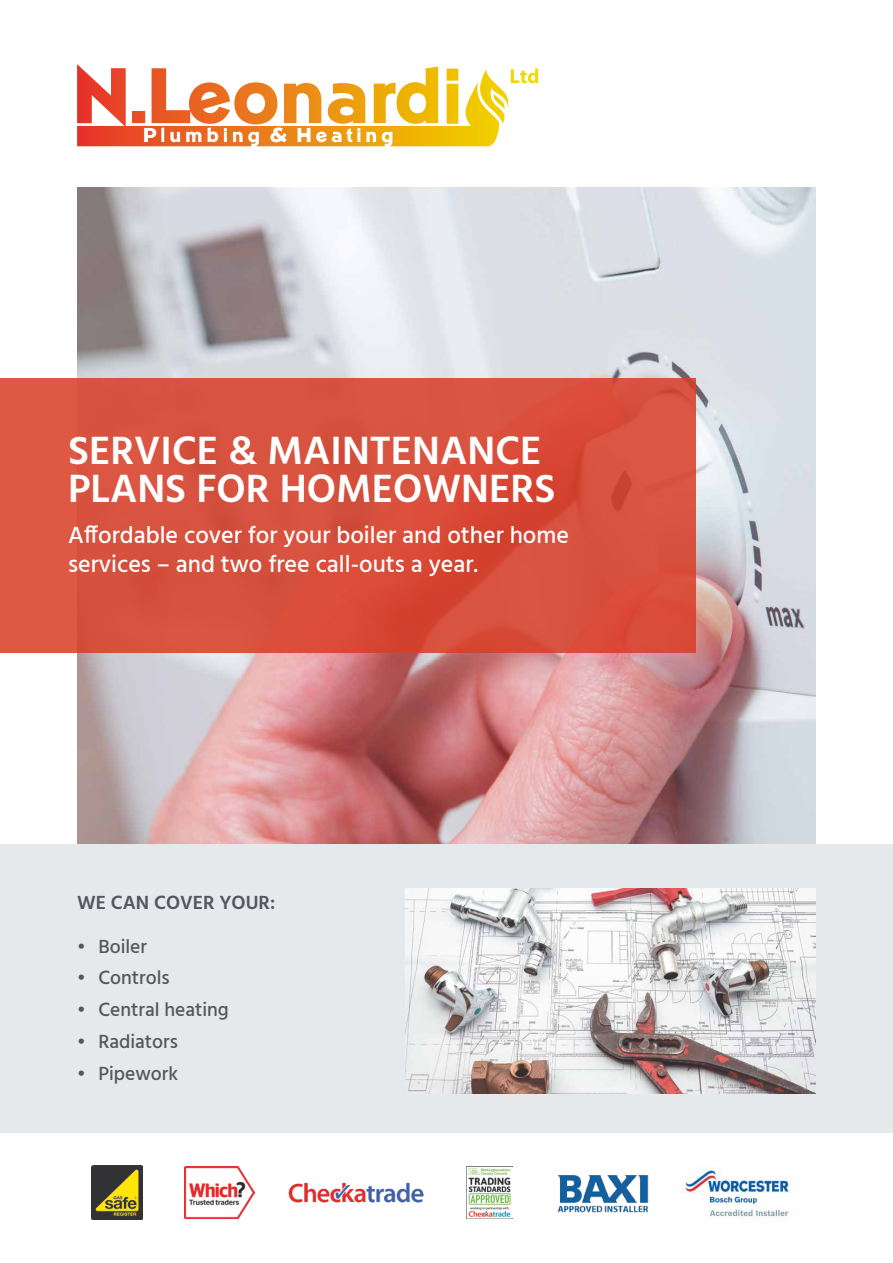
<style>
.page{position:relative;width:893px;height:1263px;background:#fff}
.page>*{position:absolute;margin:0;border:0;box-sizing:border-box;transform-origin:0 0}
.t1{font:600 40.5px/37.5px "Hind";color:#fff}
.t2{font:500 24px/28.8px "Hind";color:#fff}
.t3{font:500 19.5px "Hind";color:#53565c}
.t4{font:600 19.5px "Hind";color:#53565c}
</style>
<div class="page">
<img style="left:77px;top:187px;width:739px;height:657px">
<div style="left:0;top:844px;width:893px;height:288px;background:#e5e9eb"></div>
<svg style="left:77px;top:64px;width:422px;height:82px"></svg>
<img style="left:92px;top:1165px;width:50px;height:55px">
<img style="left:184px;top:1167px;width:70px;height:51px">
<img style="left:288px;top:1182px;width:136px;height:21px">
<img style="left:468px;top:1168px;width:43px;height:49px">
<svg style="left:0;top:378px;width:695px;height:275px;background:#d8503d"></svg>
<img style="left:405px;top:888px;width:411px;height:205px">
<img style="left:557px;top:1175px;width:92px;height:38px">
<img style="left:680px;top:1167px;width:112px;height:52px">
<h1 class="t1" style="left:68px;top:435px;width:489px">SERVICE &amp; MAINTENANCE<br>PLANS FOR HOMEOWNERS</h1>
<p class="t2" style="left:68px;top:522px;width:502px">Affordable cover for your boiler and other home services – and two free call-outs a year.</p>
<p class="t4" style="left:77px;top:888px;width:200px">WE CAN COVER YOUR:</p>
<p class="t3" style="left:77px;top:933px;width:71px">• Boiler</p>
<p class="t3" style="left:77px;top:965px;width:94px">• Controls</p>
<p class="t3" style="left:77px;top:996px;width:153px">• Central heating</p>
<p class="t3" style="left:77px;top:1028px;width:102px">• Radiators</p>
<p class="t3" style="left:77px;top:1060px;width:103px">• Pipework</p>
</div>
